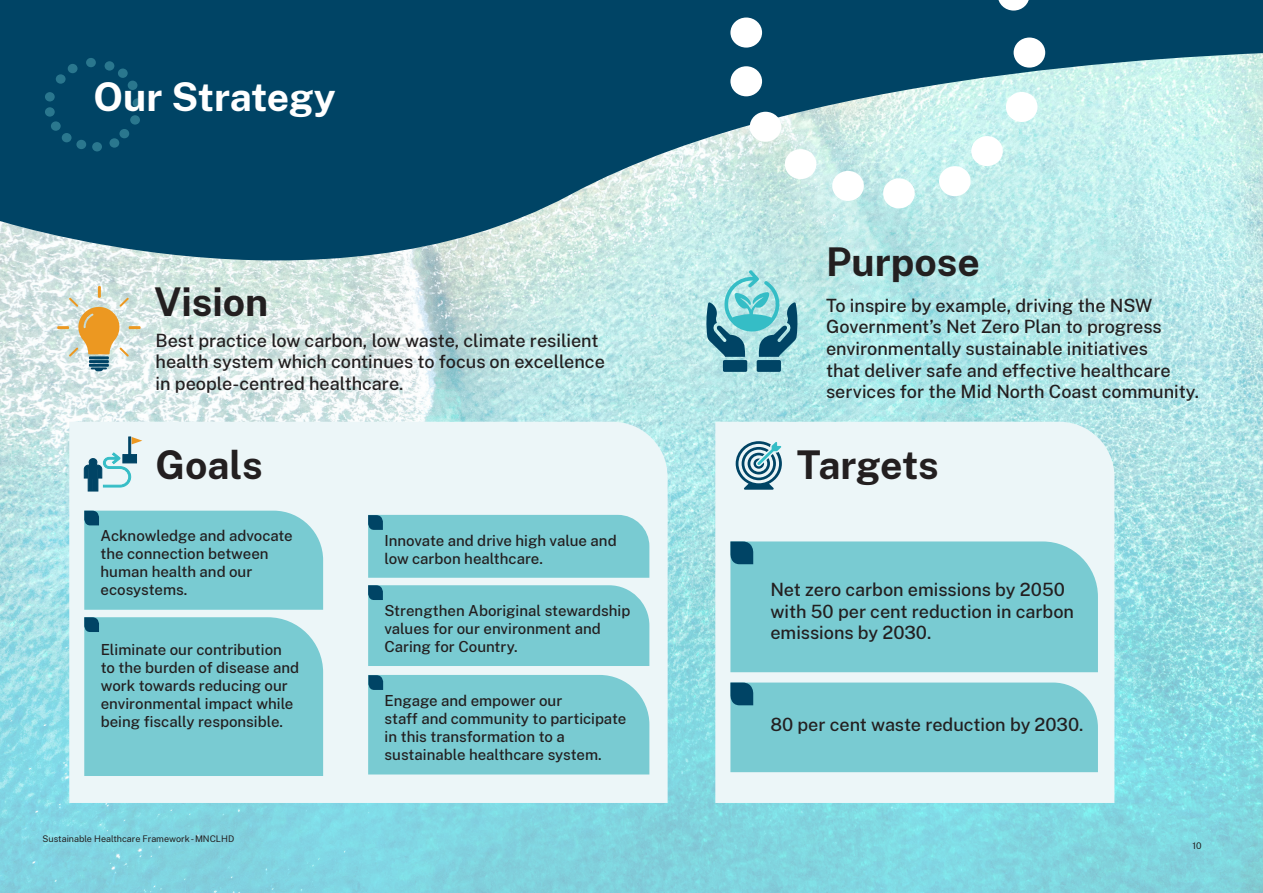
<style>
.page{position:relative;width:1263px;height:893px;background:#fff}
.page>*{position:absolute;margin:0;border:0;box-sizing:border-box;transform-origin:0 0}
.Heading_2{font:700 39px "Public Sans";color:#231f20}
.Heading_2-2{font:700 39px "Public Sans";letter-spacing:-.005em;color:#fff}
.Main_Body_Text{font:500 18px/21.6px "Public Sans";color:#231f20}
.Main_Body_Text-2{font:500 15px/18px "Public Sans";color:#231f20}
.t1{font:9px "Public Sans";color:#231f20}
</style>
<div class="page">
<img style="left:0;top:327px;width:1263px;height:566px">
<div style="left:69px;top:422px;width:599px;height:381px;background:#ecf6f8"></div>
<div style="left:715px;top:422px;width:399px;height:381px;background:#ecf6f8"></div>
<div style="left:730px;top:541px;width:368px;height:131px;background:#79cbd2"></div>
<svg style="left:0;top:0;width:1263px;height:327px;background:#6195a4"></svg>
<svg style="left:998px;top:0;width:31px;height:11px"></svg>
<div style="left:1013px;top:38px;width:32px;height:30px;background:#fff;border-radius:50%"></div>
<div style="left:1006px;top:92px;width:31px;height:30px;background:#fff;border-radius:50%"></div>
<div style="left:730px;top:18px;width:32px;height:30px;background:#fff;border-radius:50%"></div>
<div style="left:730px;top:66px;width:32px;height:30px;background:#fff;border-radius:50%"></div>
<div style="left:750px;top:112px;width:31px;height:30px;background:#fff;border-radius:50%"></div>
<div style="left:785px;top:149px;width:31px;height:30px;background:#fff;border-radius:50%"></div>
<div style="left:832px;top:171px;width:32px;height:30px;background:#fff;border-radius:50%"></div>
<div style="left:883px;top:178px;width:32px;height:30px;background:#fff;border-radius:50%"></div>
<div style="left:939px;top:166px;width:32px;height:30px;background:#fff;border-radius:50%"></div>
<div style="left:971px;top:136px;width:32px;height:30px;background:#fff;border-radius:50%"></div>
<svg style="left:706px;top:270px;width:92px;height:102px;background:#78b8c1"></svg>
<div style="left:84px;top:511px;width:239px;height:99px;background:#79cbd2"></div>
<div style="left:84px;top:617px;width:239px;height:159px;background:#79cbd2"></div>
<div style="left:368px;top:515px;width:281px;height:63px;background:#79cbd2"></div>
<svg style="left:730px;top:541px;width:23px;height:23px"></svg>
<div style="left:730px;top:682px;width:368px;height:90px;background:#79cbd2"></div>
<div style="left:368px;top:585px;width:281px;height:81px;background:#79cbd2"></div>
<div style="left:368px;top:675px;width:281px;height:99px;background:#79cbd2"></div>
<svg style="left:105px;top:61px;width:9px;height:10px"></svg>
<div style="left:118px;top:69px;width:10px;height:9px;background:#2a778e;border-radius:50%"></div>
<div style="left:128px;top:81px;width:9px;height:9px;background:#2a778e;border-radius:50%"></div>
<svg style="left:133px;top:98px;width:9px;height:10px"></svg>
<svg style="left:130px;top:115px;width:10px;height:10px"></svg>
<div style="left:68px;top:64px;width:10px;height:9px;background:#2a778e;border-radius:50%"></div>
<svg style="left:56px;top:74px;width:10px;height:10px"></svg>
<div style="left:45px;top:92px;width:10px;height:9px;background:#2a778e;border-radius:50%"></div>
<svg style="left:45px;top:107px;width:10px;height:10px"></svg>
<svg style="left:51px;top:121px;width:10px;height:10px"></svg>
<div style="left:62px;top:133px;width:10px;height:9px;background:#2a778e;border-radius:50%"></div>
<div style="left:76px;top:140px;width:10px;height:9px;background:#2a778e;border-radius:50%"></div>
<div style="left:92px;top:142px;width:10px;height:9px;background:#2a778e;border-radius:50%"></div>
<svg style="left:109px;top:138px;width:10px;height:10px"></svg>
<div style="left:119px;top:129px;width:10px;height:9px;background:#2a778e;border-radius:50%"></div>
<svg style="left:86px;top:58px;width:10px;height:9px"></svg>
<svg style="left:57px;top:286px;width:84px;height:71px;background:#ded2af"></svg>
<hr style="left:89px;top:356px;width:20px;height:3px;background:#004465">
<hr style="left:89px;top:360px;width:20px;height:3px;background:#004465">
<hr style="left:89px;top:364px;width:20px;height:3px;background:#004465">
<svg style="left:91px;top:367px;width:16px;height:4px"></svg>
<svg style="left:84px;top:436px;width:58px;height:56px;background:#afcdd4"></svg>
<svg style="left:736px;top:441px;width:46px;height:49px;background:#83abb9"></svg>
<p class="Heading_2-2" style="left:94px;top:69px;width:244px">Our Strategy</p>
<p class="Heading_2" style="left:826px;top:233px;width:155px">Purpose</p>
<p class="Heading_2" style="left:154px;top:273px;width:116px">Vision</p>
<p class="Main_Body_Text" style="left:826px;top:293px;width:375px">To inspire by example, driving the NSW Government’s Net Zero Plan to progress environmentally sustainable initiatives<br>that deliver safe and effective healthcare services for the Mid North Coast community.</p>
<p class="Main_Body_Text" style="left:156px;top:328px;width:451px">Best practice low carbon, low waste, climate resilient health system which continues to focus on excellence in people-centred healthcare.</p>
<p class="Heading_2" style="left:156px;top:437px;width:109px">Goals</p>
<p class="Main_Body_Text-2" style="left:101px;top:526px;width:194px">Acknowledge and advocate the connection between human health and our ecosystems.</p>
<p class="Main_Body_Text-2" style="left:101px;top:640px;width:200px">Eliminate our contribution to the burden of disease and work towards reducing our environmental impact while being fiscally responsible.</p>
<p class="t1" style="left:43px;top:833px;width:193px">Sustainable Healthcare Framework - MNCLHD</p>
<p class="Main_Body_Text-2" style="left:384px;top:530px;width:234px">Innovate and drive high value and low carbon healthcare.</p>
<p class="Main_Body_Text-2" style="left:384px;top:600px;width:247px">Strengthen Aboriginal stewardship values for our environment and<br>Caring for Country.</p>
<p class="Main_Body_Text-2" style="left:385px;top:690px;width:243px">Engage and empower our<br>staff and community to participate in this transformation to a sustainable healthcare system.</p>
<p class="Heading_2" style="left:797px;top:437px;width:144px">Targets</p>
<p class="Main_Body_Text" style="left:770px;top:578px;width:305px">Net zero carbon emissions by 2050 with 50 per cent reduction in carbon emissions by 2030.</p>
<p class="Main_Body_Text" style="left:770px;top:712px;width:315px">80 per cent waste reduction by 2030.</p>
<p class="t1" style="left:1192px;top:839px;width:11px">10</p>
</div>
